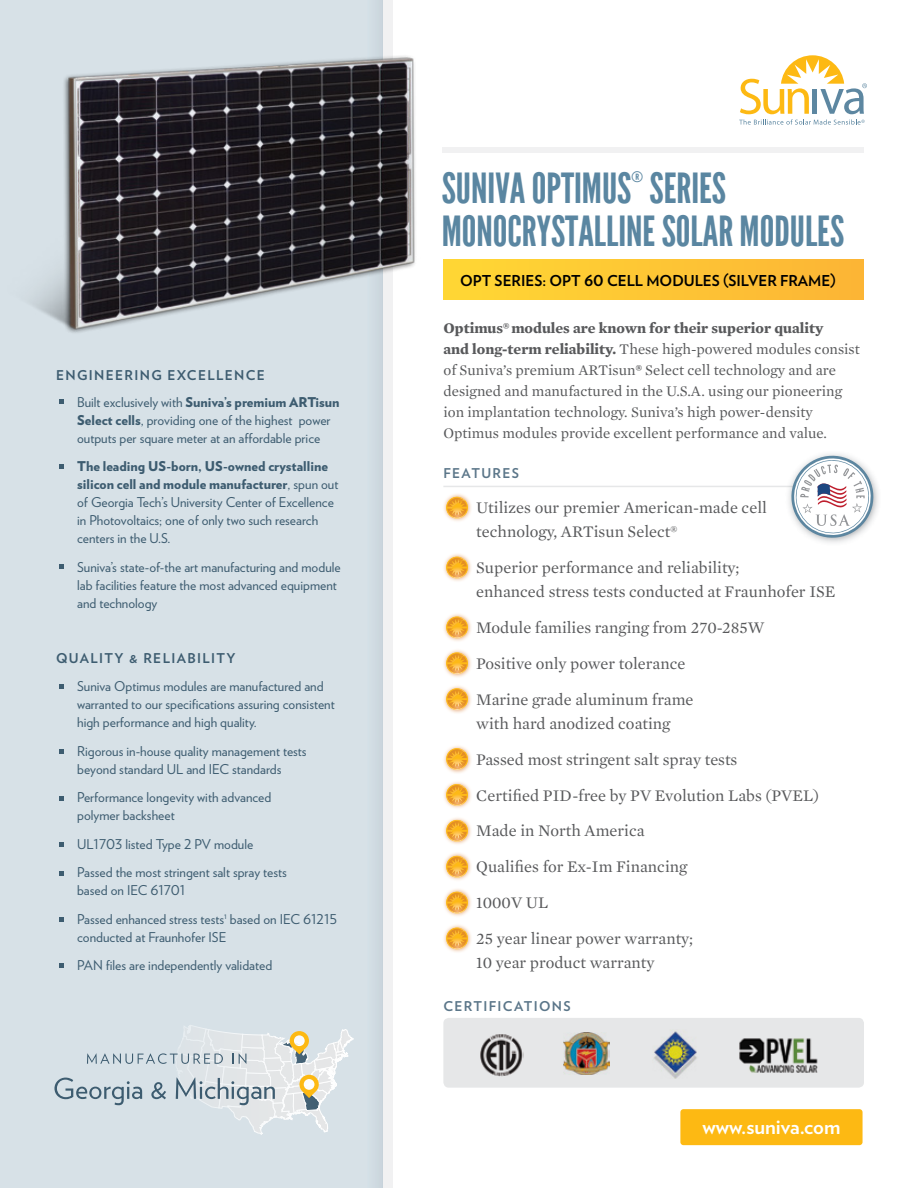
<style>
.page{position:relative;width:918px;height:1188px;background:#fff}
.page>*{position:absolute;margin:0;border:0;box-sizing:border-box;transform-origin:0 0}
.t1{font:41.55px "League Gothic";color:#5a86a1}
.t2{font:700 21px "Verlag";color:#fff}
.t3{font:16.5px/35.8px "Mercury Text G1";color:#58595b}
.t4{font:15px/21px "Mercury Text G1";color:#58595b}
.t5{font:700 15px "Verlag";color:#000}
.t6{font:14.4px "League Gothic";color:#5a86a1}
.t7{font:13.5px/18px "Verlag";color:#3d5c70}
.t8{font:900 13.5px/27px "Verlag";color:#3d5c70}
.t9{font:700 13.5px "Verlag";letter-spacing:.1em;color:#5b7689}
.t10{font:700 13.5px "Verlag";letter-spacing:.1em;color:#3d5c70}
.s1{font-weight:700}
.s2{font-weight:400}
.s3{font-weight:900}
</style>
<div class="page">
<div style="left:443px;top:260px;width:421px;height:40px;background:linear-gradient(to right,#ffd834,#fcb535)"></div>
<div style="left:0;top:0;width:383px;height:1188px;background:#d7e1e7"></div>
<svg style="left:739px;top:55px;width:128px;height:70px"></svg>
<div style="left:442px;top:147px;width:422px;height:6px;background:#f1f1f2"></div>
<div style="left:383px;top:0;width:10px;height:1188px;background:#f1f1f2"></div>
<svg style="left:59px;top:399px;width:5px;height:5px"></svg>
<svg style="left:59px;top:464px;width:5px;height:5px"></svg>
<svg style="left:59px;top:564px;width:5px;height:5px"></svg>
<svg style="left:59px;top:684px;width:5px;height:5px"></svg>
<svg style="left:59px;top:750px;width:5px;height:4px"></svg>
<svg style="left:59px;top:796px;width:5px;height:5px"></svg>
<svg style="left:59px;top:843px;width:5px;height:4px"></svg>
<svg style="left:59px;top:871px;width:5px;height:5px"></svg>
<svg style="left:59px;top:917px;width:5px;height:5px"></svg>
<svg style="left:59px;top:964px;width:5px;height:4px"></svg>
<img style="left:31px;top:39px;width:384px;height:308px">
<img style="left:444px;top:494px;width:27px;height:27px">
<svg style="left:446px;top:497px;width:22px;height:21px"></svg>
<img style="left:444px;top:554px;width:27px;height:27px">
<svg style="left:446px;top:557px;width:22px;height:21px"></svg>
<img style="left:444px;top:614px;width:27px;height:27px">
<svg style="left:446px;top:617px;width:22px;height:21px"></svg>
<img style="left:444px;top:650px;width:27px;height:27px">
<img style="left:446px;top:652px;width:19px;height:1px">
<svg style="left:446px;top:653px;width:22px;height:21px"></svg>
<img style="left:444px;top:686px;width:27px;height:27px">
<img style="left:446px;top:688px;width:19px;height:1px">
<svg style="left:446px;top:689px;width:22px;height:21px"></svg>
<img style="left:444px;top:746px;width:27px;height:27px">
<svg style="left:446px;top:748px;width:22px;height:22px"></svg>
<img style="left:444px;top:782px;width:27px;height:26px">
<svg style="left:446px;top:784px;width:22px;height:22px"></svg>
<img style="left:444px;top:818px;width:27px;height:26px">
<svg style="left:446px;top:820px;width:22px;height:22px"></svg>
<img style="left:444px;top:853px;width:27px;height:27px">
<svg style="left:446px;top:856px;width:22px;height:22px"></svg>
<img style="left:444px;top:889px;width:27px;height:27px">
<svg style="left:446px;top:892px;width:22px;height:21px"></svg>
<img style="left:444px;top:925px;width:27px;height:27px">
<svg style="left:446px;top:928px;width:22px;height:21px"></svg>
<div style="left:680px;top:1109px;width:183px;height:36px;background:#fdb913;border-radius:3px"></div>
<hr style="left:443px;top:486px;width:418px;height:1px;background:#e6e7e8">
<img style="left:788px;top:480px;width:90px;height:63px">
<svg style="left:789px;top:454px;width:85px;height:85px"></svg>
<svg style="left:54px;top:1025px;width:300px;height:110px"></svg>
<div style="left:443px;top:1018px;width:421px;height:70px;background:#e6e7e8;border-radius:5px"></div>
<img style="left:654px;top:1031px;width:43px;height:47px">
<img style="left:480px;top:1034px;width:43px;height:42px">
<img style="left:563px;top:1032px;width:46px;height:42px">
<img style="left:739px;top:1038px;width:79px;height:35px">
<p class="t8" style="left:77px;top:361px;width:264px;text-indent:-21px"><span class="s1">ENGINEERING EXCELLENCE<br></span><span class="s2">Built exclusively with</span> Suniva’s premium ARTisun</p>
<p class="t7" style="left:77px;top:410px;width:255px"><span class="s3">Select cells</span>, providing one of the highest power outputs per square meter at an affordable price</p>
<p class="t7" style="left:77px;top:457px;width:263px"><span class="s3">The leading US-born, US-owned crystalline silicon cell and module manufacturer</span>, spun out of Georgia Tech’s University Center of Excellence in Photovoltaics; one of only two such research centers in the U.S.</p>
<p class="t7" style="left:77px;top:557px;width:265px">Suniva’s state-of-the art manufacturing and module lab facilities feature the most advanced equipment and technology</p>
<p class="t10" style="left:56px;top:647px;width:181px">QUALITY &amp; RELIABILITY</p>
<p class="t7" style="left:77px;top:677px;width:259px">Suniva Optimus modules are manufactured and warranted to our specifications assuring consistent high performance and high quality.</p>
<p class="t7" style="left:77px;top:741px;width:231px">Rigorous in-house quality management tests beyond standard UL and IEC standards</p>
<p class="t7" style="left:77px;top:788px;width:196px">Performance longevity with advanced polymer backsheet</p>
<p class="t7" style="left:77px;top:829px;width:211px;line-height:28.5px">UL1703 listed Type 2 PV module<br>Passed the most stringent salt spray tests</p>
<p class="t7" style="left:77px;top:876px;width:262px;line-height:28.5px">based on IEC 61701<br>Passed enhanced stress tests<sup>1</sup> based on IEC 61215</p>
<p class="t7" style="left:77px;top:922px;width:197px;line-height:28.5px">conducted at Fraunhofer ISE<br>PAN files are independently validated</p>
<p class="t6" style="left:631px;top:169px;width:13px">®</p>
<h1 class="t1" style="left:442px;top:208px;width:404px">MONOCRYSTALLINE SOLAR MODULES</h1>
<h1 class="t1" style="left:442px;top:164px;width:286px">SUNIVA OPTIMUS SERIES</h1>
<p class="t5" style="left:460px;top:269px;width:377px">OPT SERIES: OPT 60 CELL MODULES (SILVER FRAME)</p>
<p class="t4" style="left:443px;top:316px;width:418px"><span class="s1">Optimus®modules are known for their superior quality<br>and long-term reliability.</span> These high-powered modules consist of Suniva’s premium ARTisun<span class="s1">®</span> Select cell technology and are designed and manufactured in the U.S.A. using our pioneering ion implantation technology. Suniva’s high power-density Optimus modules provide excellent performance and value.</p>
<p class="t9" style="left:443px;top:463px;width:77px">FEATURES</p>
<p class="t3" style="left:476px;top:495px;width:292px;line-height:24px">Utilizes our premier American-made cell technology, ARTisun Select®</p>
<p class="t3" style="left:476px;top:555px;width:361px;line-height:24px">Superior performance and reliability;<br>enhanced stress tests conducted at Fraunhofer ISE</p>
<p class="t3" style="left:476px;top:609px;width:290px">Module families ranging from 270-285W<br>Positive only power tolerance<br>Marine grade aluminum frame</p>
<p class="t3" style="left:476px;top:705px;width:345px">with hard anodized coating<br>Passed most stringent salt spray tests<br>Certified PID-free by PV Evolution Labs (PVEL)<br>Made in North America<br>Qualifies for Ex-Im Financing<br>1000V UL<br>25 year linear power warranty;</p>
<p class="t3" style="left:476px;top:944px;width:180px">10 year product warranty</p>
<p class="t9" style="left:443px;top:996px;width:129px">CERTIFICATIONS</p>
<h2 class="t2" style="left:702px;top:1110px;width:140px">www.suniva.com</h2>
</div>
